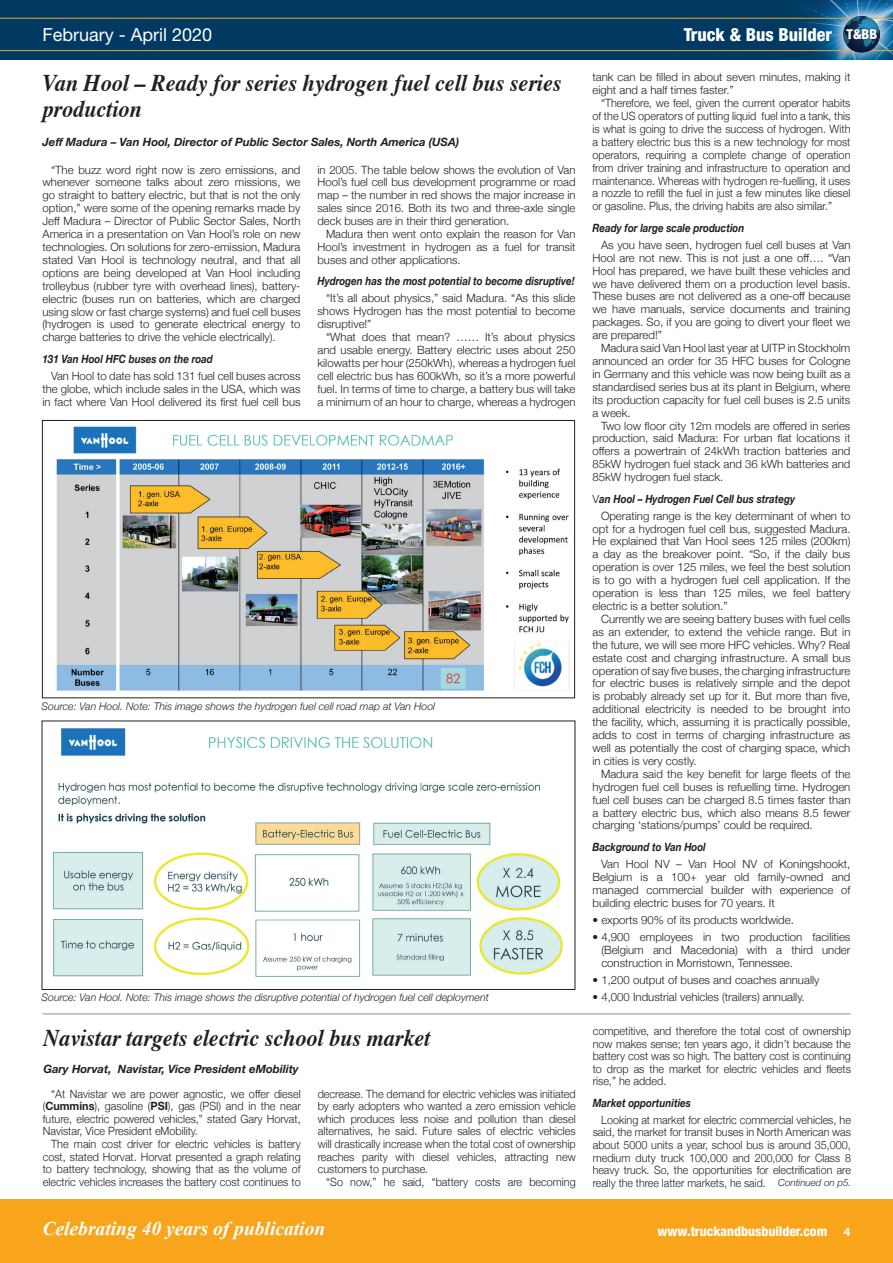
<style>
.page{position:relative;width:893px;height:1263px;background:#fff}
.page>*{position:absolute;margin:0;border:0;box-sizing:border-box;transform-origin:0 0}
.t1{font:italic 700 24px/25.5px "Times";color:#231f20;scale:.92 1}
.t2{font:italic 700 19.5px "Times New Roman";color:#fff}
.t3{font:18px "Helvetica Neue";color:#fff}
.t4{font:800 condensed 18px "Helvetica Neue";color:#fff}
.t5{font:800 condensed 13.5px "Helvetica Neue";color:#fff}
.t6{font:700 12px "Helvetica Neue";color:#fff}
.t7{font:300 11.4px/12.9px "Helvetica Neue";color:#231f20;text-align:justify}
.t8{font:300 11.4px/12.6px "Helvetica Neue";color:#231f20;text-align:justify;scale:.95 1}
.t9{font:italic 700 11.4px "Helvetica Neue";color:#231f20;scale:.86 1}
.t10{font:italic 700 11.4px "Helvetica Neue";color:#231f20}
.t11{font:italic 300 10.5px "Helvetica Neue";color:#231f20}
.s1{font-size:13.65px}
.s2{font-weight:700}
.s3{font-weight:700;font-style:italic}
.s4{font-style:italic;font-size:9.75px}
</style>
<div class="page">
<div style="left:0;top:1200px;width:893px;height:63px;background:#f9a51b"></div>
<img style="left:0;top:0;width:893px;height:60px">
<hr style="left:0;top:18px;width:893px;height:1px;background:#f9a51b">
<hr style="left:0;top:50px;width:893px;height:1px;background:#f9a51b">
<svg style="left:843px;top:16px;width:38px;height:37px"></svg>
<div style="left:843px;top:25px;width:37px;height:18px;background:#231f20;opacity:.75"></div>
<img style="left:56px;top:426px;width:514px;height:265px">
<div style="left:42px;top:420px;width:533px;height:278px;border:1px solid #231f20"></div>
<img style="left:52px;top:728px;width:511px;height:249px">
<div style="left:42px;top:721px;width:533px;height:269px;border:1px solid #231f20"></div>
<hr style="left:43px;top:1013px;width:808px;height:1px;background:#919295">
<h3 class="t3" style="left:43px;top:24px;width:83px">April 2013</h3>
<h3 class="t4" style="left:684px;top:24px;width:195px">Truck &amp; Bus Builder <span class="s1">T&amp;BB</span></h3>
<h3 class="t3" style="left:43px;top:24px;width:171px">February - April 2020</h3>
<h1 class="t1" style="left:43px;top:68px;width:566px">Van Hool – Ready for series hydrogen fuel cell bus series production</h1>
<p class="t10" style="left:43px;top:133px;width:418px">Jeff Madura – Van Hool, Director of Public Sector Sales, North America (USA)</p>
<p class="t7" style="left:43px;top:162px;width:259px;text-indent:9px">“The buzz word right now is zero emissions, and whenever someone talks about zero missions, we go straight to battery electric, but that is not the only option,” were some of the opening remarks made by Jeff Madura – Director of Public Sector Sales, North America in a presentation on Van Hool’s role on new technologies. On solutions for zero-emission, Madura stated Van Hool is technology neutral, and that all options are being developed at Van Hool including trolleybus (rubber tyre with overhead lines), battery&shy;electric (buses run on batteries, which are charged using slow or fast charge systems) and fuel cell buses (hydrogen is used to generate electrical energy to charge batteries to drive the vehicle electrically).</p>
<p class="t9" style="left:43px;top:350px;width:200px">131 Van Hool HFC buses on the road</p>
<p class="t7" style="left:43px;top:368px;width:259px;text-indent:8px">Van Hool to date has sold 131 fuel cell buses across the globe, which include sales in the USA, which was in fact where Van Hool delivered its first fuel cell bus</p>
<p class="t7" style="left:317px;top:162px;width:259px">in 2005. The table below shows the evolution of Van Hool’s fuel cell bus development programme or road map – the number in red shows the major increase in sales since 2016. Both its two and three-axle single deck buses are in their third generation.</p>
<p class="t7" style="left:317px;top:227px;width:259px;text-indent:8px">Madura then went onto explain the reason for Van Hool’s investment in hydrogen as a fuel for transit buses and other applications.</p>
<p class="t9" style="left:317px;top:272px;width:301px">Hydrogen has the most potential to become disruptive!</p>
<p class="t7" style="left:317px;top:291px;width:259px;text-indent:9px">“It’s all about physics,” said Madura. “As this slide shows Hydrogen has the most potential to become disruptive!”</p>
<p class="t7" style="left:317px;top:330px;width:259px;text-indent:9px">“What does that mean? …… It’s about physics and usable energy. Battery electric uses about 250 kilowatts per hour (250kWh), whereas a hydrogen fuel cell electric bus has 600kWh, so it’s a more powerful fuel. In terms of time to charge, a battery bus will take a minimum of an hour to charge, whereas a hydrogen</p>
<p class="t11" style="left:42px;top:697px;width:395px">Source: Van Hool. Note: This image shows the hydrogen fuel cell road map at Van Hool</p>
<p class="t11" style="left:42px;top:989px;width:449px">Source: Van Hool. Note: This image shows the disruptive potential of hydrogen fuel cell deployment</p>
<h1 class="t1" style="left:43px;top:1023px;width:422px">Navistar targets electric school bus market</h1>
<p class="t10" style="left:43px;top:1060px;width:257px">Gary Horvat, Navistar, Vice President eMobility</p>
<p class="t8" style="left:43px;top:1086px;width:273px;text-indent:9px">“At Navistar we are power agnostic, we offer diesel (<span class="s2">Cummins</span>), gasoline (<span class="s2">PSI</span>), gas (PSI) and in the near future, electric powered vehicles,” stated Gary Horvat, Navistar, Vice President eMobility.</p>
<p class="t8" style="left:43px;top:1137px;width:273px;text-indent:9px">The main cost driver for electric vehicles is battery cost, stated Horvat. Horvat presented a graph relating to battery technology, showing that as the volume of electric vehicles increases the battery cost continues to</p>
<p class="t8" style="left:318px;top:1086px;width:273px">decrease. The demand for electric vehicles was initiated by early adopters who wanted a zero emission vehicle which produces less noise and pollution than diesel alternatives, he said. Future sales of electric vehicles will drastically increase when the total cost of ownership reaches parity with diesel vehicles, attracting new customers to purchase.</p>
<p class="t8" style="left:326px;top:1174px;width:264px">“So now,” he said, “battery costs are becoming</p>
<h2 class="t2" style="left:43px;top:1215px;width:284px">Celebrating 40 years of publication</h2>
<p class="t7" style="left:592px;top:70px;width:259px">tank can be filled in about seven minutes, making it eight and a half times faster.”</p>
<p class="t8" style="left:592px;top:96px;width:273px;text-indent:9px">“Therefore, we feel, given the current operator habits of the US operators of putting liquid fuel into a tank, this is what is going to drive the success of hydrogen. With a battery electric bus this is a new technology for most operators, requiring a complete change of operation from driver training and infrastructure to operation and maintenance. Whereas with hydrogen re-fuelling, it uses a nozzle to refill the fuel in just a few minutes like diesel or gasoline. Plus, the driving habits are also similar.”</p>
<p class="t9" style="left:592px;top:219px;width:178px">Ready for large scale production</p>
<p class="t7" style="left:592px;top:237px;width:259px;text-indent:9px">As you have seen, hydrogen fuel cell buses at Van Hool are not new. This is not just a one off…. “Van Hool has prepared, we have built these vehicles and we have delivered them on a production level basis.<br>These buses are not delivered as a one-off because we have manuals, service documents and training packages. So, if you are going to divert your fleet we are prepared!”</p>
<p class="t7" style="left:592px;top:341px;width:259px;text-indent:9px">Madura said Van Hool last year at UITP in Stockholm announced an order for 35 HFC buses for Cologne in Germany and this vehicle was now being built as a standardised series bus at its plant in Belgium, where its production capacity for fuel cell buses is 2.5 units a week.</p>
<p class="t7" style="left:592px;top:418px;width:259px;text-indent:9px">Two low floor city 12m models are offered in series production, said Madura: For urban flat locations it offers a powertrain of 24kWh traction batteries and 85kW hydrogen fuel stack and 36 kWh batteries and 85kW hydrogen fuel stack.</p>
<p class="t7" style="left:601px;top:489px;width:251px;line-height:17.1px;text-indent:-9px">V<span class="s3">an Hool – Hydrogen Fuel Cell bus strategy<br></span>Operating range is the key determinant of when to</p>
<p class="t7" style="left:592px;top:521px;width:259px">opt for a hydrogen fuel cell bus, suggested Madura.<br>He explained that Van Hool sees 125 miles (200km) a day as the breakover point. “So, if the daily bus operation is over 125 miles, we feel the best solution is to go with a hydrogen fuel cell application. If the operation is less than 125 miles, we feel battery electric is a better solution.”</p>
<p class="t7" style="left:592px;top:611px;width:259px;text-indent:9px">Currently we are seeing battery buses with fuel cells as an extender, to extend the vehicle range. But in the future, we will see more HFC vehicles. Why? Real estate cost and charging infrastructure. A small bus operation of say five buses, the charging infrastructure for electric buses is relatively simple and the depot is probably already set up for it. But more than five, additional electricity is needed to be brought into the facility, which, assuming it is practically possible, adds to cost in terms of charging infrastructure as well as potentially the cost of charging space, which in cities is very costly.</p>
<p class="t7" style="left:592px;top:766px;width:259px;text-indent:9px">Madura said the key benefit for large fleets of the hydrogen fuel cell buses is refuelling time. Hydrogen fuel cell buses can be charged 8.5 times faster than a battery electric bus, which also means 8.5 fewer charging ‘stations/pumps’ could be required.</p>
<p class="t9" style="left:592px;top:838px;width:133px">Background to Van Hool</p>
<p class="t7" style="left:592px;top:856px;width:259px;text-indent:9px">Van Hool NV – Van Hool NV of Koningshookt, Belgium is a 100+ year old family-owned and managed commercial builder with experience of building electric buses for 70 years. It</p>
<p class="t7" style="left:592px;top:912px;width:203px">• exports 90% of its products worldwide.</p>
<p class="t7" style="left:601px;top:929px;width:251px;text-indent:-9px">• 4,900 employees in two production facilities (Belgium and Macedonia) with a third under construction in Morristown, Tennessee.</p>
<p class="t7" style="left:592px;top:972px;width:229px">• 1,200 output of buses and coaches annually</p>
<p class="t7" style="left:592px;top:990px;width:214px">• 4,000 Industrial vehicles (trailers) annually.</p>
<p class="t8" style="left:593px;top:1024px;width:273px">competitive, and therefore the total cost of ownership now makes sense; ten years ago, it didn’t because the battery cost was so high. The battery cost is continuing to drop as the market for electric vehicles and fleets rise,” he added.</p>
<p class="t9" style="left:593px;top:1094px;width:116px">Market opportunities</p>
<p class="t8" style="left:593px;top:1112px;width:274px;text-indent:9px">Looking at market for electric commercial vehicles, he said, the market for transit buses in North American was about 5000 units a year, school bus is around 35,000, medium duty truck 100,000 and 200,000 for Class 8 heavy truck. So, the opportunities for electrification are really the three latter markets, he said. <span class="s4">Continued on p5.</span></p>
<p class="t5" style="left:658px;top:1222px;width:171px">www.truckandbusbuilder.com</p>
<p class="t6" style="left:844px;top:1222px;width:8px">4</p>
</div>
